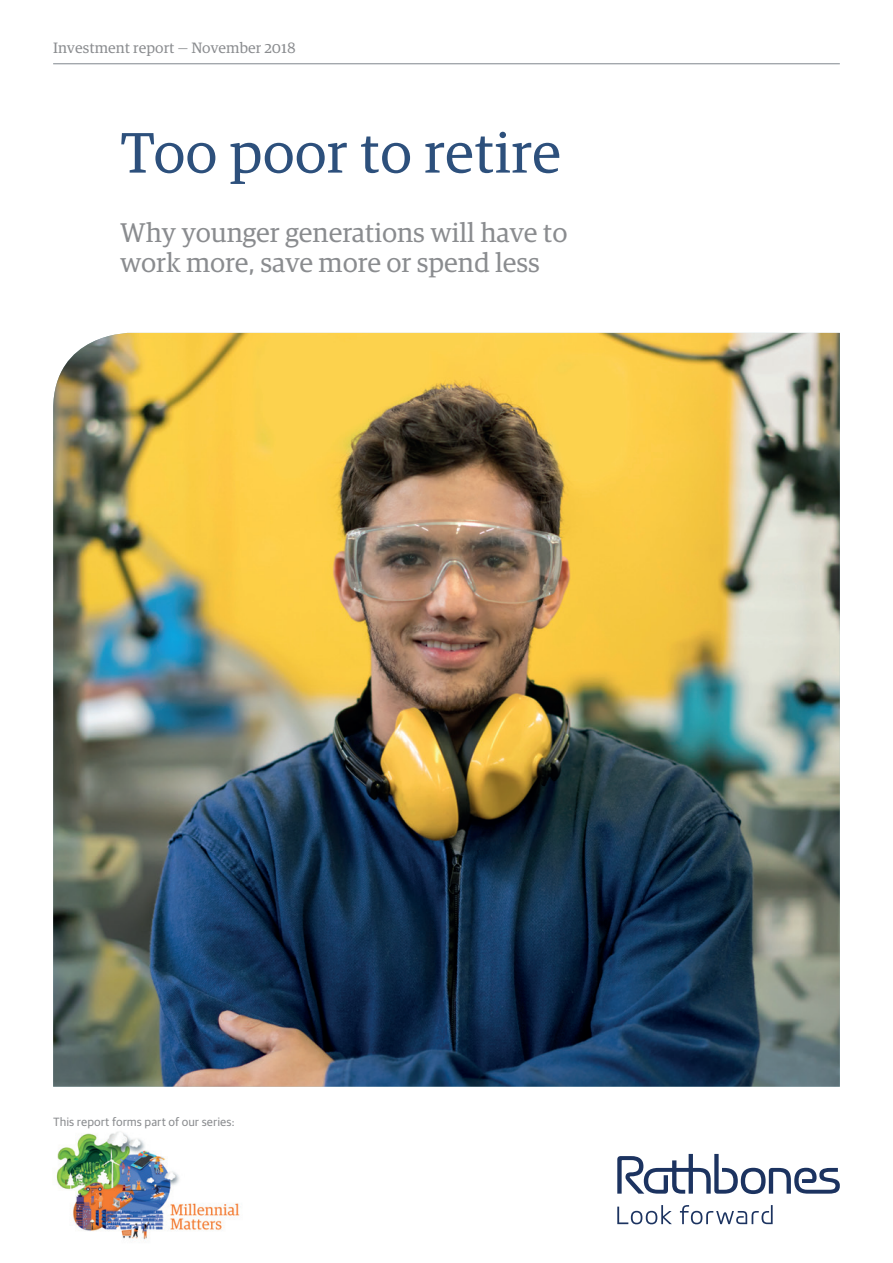
<style>
.page{position:relative;width:893px;height:1263px;background:#fff}
.page>*{position:absolute;margin:0;border:0;box-sizing:border-box;transform-origin:0 0}
.t1{font:57px "Guardian RTB Egyp";color:#2d507c}
.t2{font:27px/30px "Guardian RTB Egyp";letter-spacing:-.005em;color:#8a8c8f}
.t3{font:15px "Guardian RTB Egyp";color:#8a8c8f}
.t4{font:12px "Guardian RTB Sans";color:#8a8c8f}
</style>
<div class="page">
<img style="left:53px;top:333px;width:787px;height:754px">
<hr style="left:53px;top:63px;width:787px;height:1px;background:#7f868d">
<svg style="left:617px;top:1154px;width:223px;height:70px"></svg>
<img style="left:56px;top:1132px;width:185px;height:108px">
<p class="t3" style="left:53px;top:38px;width:244px">Investment report — November 2018</p>
<h1 class="t1" style="left:120px;top:114px;width:443px">Too poor to retire</h1>
<p class="t2" style="left:120px;top:216px;width:449px">Why younger generations will have to work more, save more or spend less</p>
<p class="t4" style="left:53px;top:1113px;width:183px">This report forms part of our series:</p>
</div>
